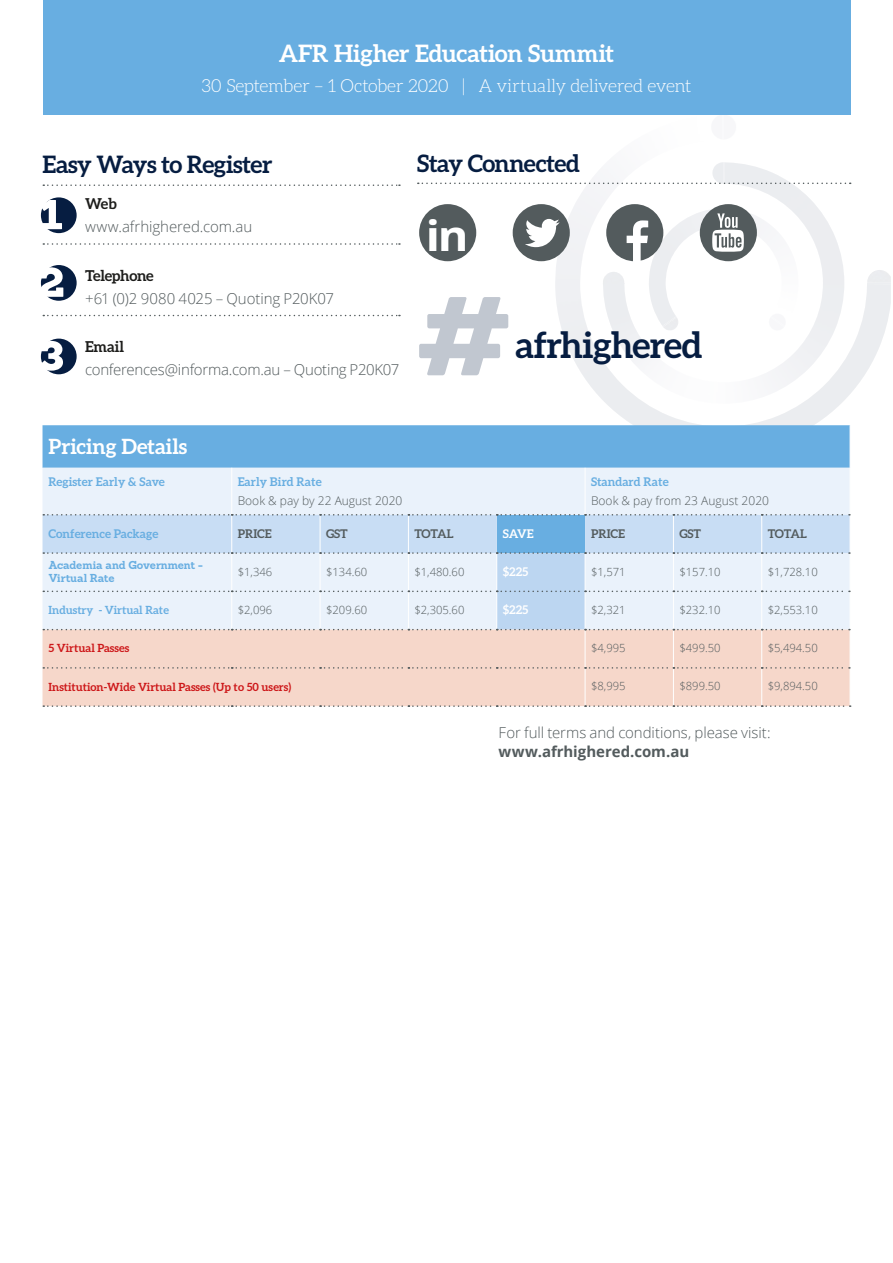
<style>
.page{position:relative;width:893px;height:1263px;background:#fff}
.page>*{position:absolute;margin:0;border:0;box-sizing:border-box;transform-origin:0 0}
.t1{font:700 41.7px "Open Sans";color:#fff;scale:1.12 1}
.t2{font:700 36px "Aleo";letter-spacing:-.02em;color:#061d41}
.t3{font:700 24px "Aleo";letter-spacing:-.02em;color:#061d41}
.t4{font:700 24px "Aleo";letter-spacing:-.005em;color:#fff}
.t5{font:700 21px "Aleo";letter-spacing:-.005em;color:#fff}
.t6{font:300 18px "Aleo";letter-spacing:-.02em;color:#fff}
.t7{font:300 15px "Open Sans";letter-spacing:-.01em;color:#535b5d}
.t8{font:700 15px "Open Sans";letter-spacing:-.005em;color:#535b5d}
.t9{font:700 15px "Aleo";letter-spacing:-.02em;color:#1d1d1b}
.t10{font:700 12px "Aleo";color:#68aee1}
.t11{font:300 12px "Open Sans";color:#535b5d}
.t12{font:700 12px "Aleo";color:#535b5d}
.t13{font:700 12px "Aleo";color:#fff}
.t14{font:300 11.25px "Open Sans";color:#535b5d}
.t15{font:700 11.25px "Aleo";color:#cd1719}
.t16{font:700 11.25px/13.5px "Sanchez";letter-spacing:-.01em;color:#68aee1}
.t17{font:700 11.25px "Aleo";color:#68aee1}
</style>
<div class="page">
<svg style="left:867px;top:283px;width:24px;height:1px"></svg>
<img style="left:710px;top:114px;width:12px;height:25px">
<img style="left:603px;top:272px;width:21px;height:12px">
<img style="left:663px;top:327px;width:15px;height:4px">
<img style="left:649px;top:208px;width:150px;height:119px">
<img style="left:662px;top:316px;width:15px;height:11px">
<img style="left:770px;top:314px;width:17px;height:12px">
<img style="left:768px;top:317px;width:16px;height:13px">
<img style="left:770px;top:316px;width:15px;height:11px">
<img style="left:724px;top:114px;width:13px;height:26px">
<div style="left:43px;top:0;width:807px;height:114px;background:#68aee1"></div>
<svg style="left:43px;top:184px;width:357px;height:2px"></svg>
<svg style="left:43px;top:243px;width:357px;height:2px"></svg>
<svg style="left:43px;top:315px;width:357px;height:1px"></svg>
<svg style="left:418px;top:162px;width:433px;height:22px"></svg>
<div style="left:513px;top:204px;width:57px;height:57px;background:#535b5d;border-radius:50%"></div>
<svg style="left:525px;top:219px;width:35px;height:28px"></svg>
<div style="left:700px;top:204px;width:57px;height:57px;background:#535b5d;border-radius:50%"></div>
<svg style="left:712px;top:213px;width:32px;height:39px"></svg>
<svg style="left:419px;top:297px;width:89px;height:78px"></svg>
<div style="left:41px;top:197px;width:36px;height:36px;background:#061d41;border-radius:50%"></div>
<svg style="left:41px;top:200px;width:21px;height:29px"></svg>
<div style="left:41px;top:265px;width:36px;height:36px;background:#061d41;border-radius:50%"></div>
<svg style="left:40px;top:267px;width:23px;height:30px"></svg>
<div style="left:41px;top:339px;width:36px;height:35px;background:#061d41;border-radius:50%"></div>
<svg style="left:40px;top:341px;width:23px;height:30px"></svg>
<div style="left:419px;top:204px;width:57px;height:57px;background:#535b5d;border-radius:50%"></div>
<div style="left:606px;top:204px;width:57px;height:57px;background:#535b5d;border-radius:50%"></div>
<svg style="left:627px;top:220px;width:21px;height:42px"></svg>
<div style="left:43px;top:425px;width:807px;height:43px;background:#68aee1"></div>
<div style="left:43px;top:468px;width:807px;height:46px;background:#eaf2fb"></div>
<div style="left:43px;top:630px;width:807px;height:75px;background:#f6d7ca"></div>
<hr style="left:231px;top:468px;width:1px;height:46px;background:#fff">
<hr style="left:585px;top:468px;width:1px;height:46px;background:#fff">
<hr style="left:585px;top:630px;width:1px;height:37px;background:#fff">
<hr style="left:673px;top:630px;width:1px;height:37px;background:#fff">
<hr style="left:761px;top:630px;width:1px;height:37px;background:#fff">
<hr style="left:585px;top:669px;width:1px;height:36px;background:#fff">
<hr style="left:673px;top:669px;width:1px;height:36px;background:#fff">
<hr style="left:761px;top:669px;width:1px;height:36px;background:#fff">
<svg style="left:43px;top:667px;width:807px;height:2px;background:#d6beb4"></svg>
<svg style="left:43px;top:514px;width:807px;height:116px;background:#d6e5f5"></svg>
<svg style="left:43px;top:705px;width:808px;height:2px"></svg>
<h3 class="t4" style="left:279px;top:39px;width:337px">AFR Higher Education Summit</h3>
<h3 class="t6" style="left:201px;top:76px;width:492px">30 September – 1 October 2020 | A virtually delivered event</h3>
<h3 class="t3" style="left:43px;top:151px;width:231px">Easy Ways to Register</h3>
<h3 class="t9" style="left:85px;top:195px;width:33px">Web</h3>
<h3 class="t7" style="left:85px;top:216px;width:169px">www.afrhighered.com.au</h3>
<h3 class="t9" style="left:85px;top:267px;width:70px">Telephone</h3>
<h3 class="t7" style="left:85px;top:288px;width:251px">+61 (0)2 9080 4025 – Quoting P20K07</h3>
<h3 class="t9" style="left:85px;top:338px;width:40px">Email</h3>
<h3 class="t7" style="left:85px;top:359px;width:316px">conferences@informa.com.au – Quoting P20K07</h3>
<h3 class="t3" style="left:417px;top:149px;width:164px">Stay Connected</h3>
<h1 class="t1" style="left:426px;top:206px;width:40px">in</h1>
<h2 class="t2" style="left:516px;top:324px;width:188px">afrhighered</h2>
<h3 class="t5" style="left:49px;top:434px;width:140px">Pricing Details</h3>
<p class="t10" style="left:49px;top:475px;width:118px">Register Early &amp; Save</p>
<p class="t10" style="left:238px;top:475px;width:85px">Early Bird Rate</p>
<p class="t11" style="left:238px;top:492px;width:166px">Book &amp; pay by 22 August 2020</p>
<p class="t10" style="left:591px;top:475px;width:79px">Standard Rate</p>
<p class="t11" style="left:591px;top:492px;width:179px">Book &amp; pay from 23 August 2020</p>
<p class="t10" style="left:49px;top:527px;width:111px">Conference Package</p>
<p class="t12" style="left:238px;top:527px;width:36px">PRICE</p>
<p class="t12" style="left:326px;top:527px;width:23px">GST</p>
<p class="t12" style="left:414px;top:527px;width:41px">TOTAL</p>
<p class="t13" style="left:503px;top:527px;width:32px">SAVE</p>
<p class="t12" style="left:591px;top:527px;width:36px">PRICE</p>
<p class="t12" style="left:679px;top:527px;width:23px">GST</p>
<p class="t12" style="left:768px;top:527px;width:41px">TOTAL</p>
<p class="t16" style="left:49px;top:558px;width:156px">Academia and Government -<br>Virtual Rate</p>
<p class="t14" style="left:238px;top:564px;width:36px">$1,346</p>
<p class="t14" style="left:326px;top:564px;width:43px">$134.60</p>
<p class="t14" style="left:414px;top:564px;width:52px">$1,480.60</p>
<p class="t13" style="left:503px;top:565px;width:27px">$225</p>
<p class="t14" style="left:591px;top:564px;width:36px">$1,571</p>
<p class="t14" style="left:679px;top:564px;width:43px">$157.10</p>
<p class="t14" style="left:768px;top:564px;width:52px">$1,728.10</p>
<p class="t17" style="left:49px;top:604px;width:122px">Industry - Virtual Rate</p>
<p class="t14" style="left:238px;top:602px;width:36px">$2,096</p>
<p class="t14" style="left:326px;top:602px;width:43px">$209.60</p>
<p class="t14" style="left:414px;top:602px;width:52px">$2,305.60</p>
<p class="t13" style="left:503px;top:603px;width:27px">$225</p>
<p class="t14" style="left:591px;top:602px;width:36px">$2,321</p>
<p class="t14" style="left:679px;top:602px;width:43px">$232.10</p>
<p class="t14" style="left:768px;top:602px;width:52px">$2,553.10</p>
<p class="t15" style="left:49px;top:642px;width:82px">5 Virtual Passes</p>
<p class="t14" style="left:591px;top:640px;width:36px">$4,995</p>
<p class="t14" style="left:679px;top:640px;width:43px">$499.50</p>
<p class="t14" style="left:768px;top:640px;width:52px">$5,494.50</p>
<p class="t15" style="left:49px;top:680px;width:244px">Institution-Wide Virtual Passes (Up to 50 users)</p>
<p class="t14" style="left:591px;top:679px;width:36px">$8,995</p>
<p class="t14" style="left:679px;top:679px;width:43px">$899.50</p>
<p class="t14" style="left:768px;top:679px;width:52px">$9,894.50</p>
<h3 class="t7" style="left:499px;top:722px;width:273px">For full terms and conditions, please visit:</h3>
<h3 class="t8" style="left:499px;top:741px;width:192px">www.afrhighered.com.au</h3>
</div>
